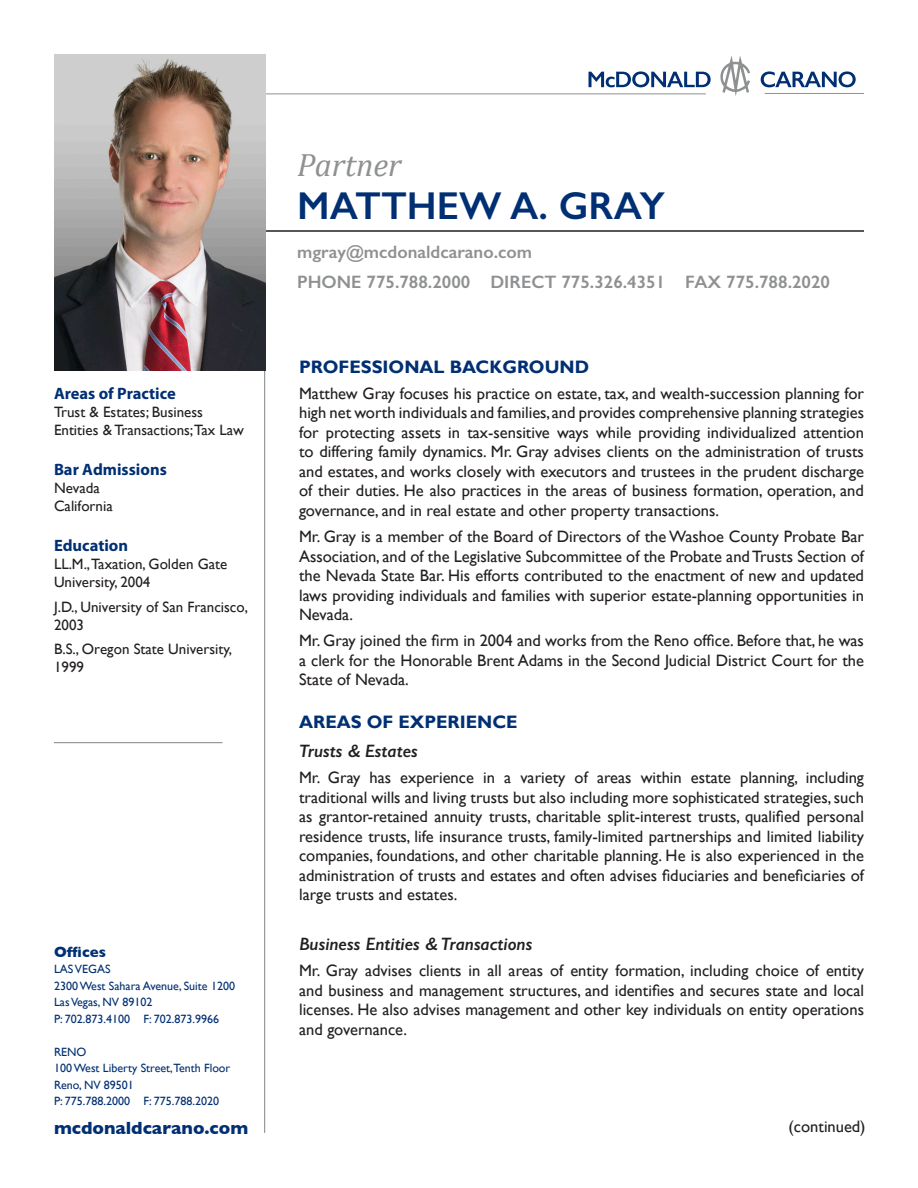
<style>
.page{position:relative;width:918px;height:1188px;background:#fff}
.page>*{position:absolute;margin:0;border:0;box-sizing:border-box;transform-origin:0 0}
.t1{font:600 39px "Gill Sans";color:#002f73}
.t2{font:italic 32.4px "Cambria";color:#8e9091}
.t3{font:600 18px "Gill Sans";color:#8e9091}
.Header_2_after_HA{font:italic 600 18px "Gill Sans";color:#231f20}
.Header_1{font:700 18px "Gill Sans";color:#002f73}
.t4{font:700 18px "Gill Sans";color:#002f73}
.Body_Text{font:16.5px/19.5px "Gill Sans";color:#231f20;text-align:justify}
.Sidebar_Text{font:700 16.5px "Myriad Pro";color:#002f73}
.Sidebar_Text-2{font:15px/18px "Gill Sans";color:#231f20}
.t5{font:700 15px "Gill Sans";color:#002f73}
.t6{font:12px "Gill Sans";color:#002f73}
</style>
<div class="page">
<hr style="left:63px;top:230px;width:801px;height:2px;background:#231f20">
<hr style="left:264px;top:365px;width:1px;height:768px;background:#8e9091">
<hr style="left:54px;top:742px;width:168px;height:1px;background:#8e9091">
<svg style="left:589px;top:71px;width:122px;height:16px"></svg>
<svg style="left:761px;top:71px;width:95px;height:16px"></svg>
<hr style="left:198px;top:94px;width:508px;height:1px;background:#8e9091">
<hr style="left:765px;top:93px;width:99px;height:1px;background:#8e9091">
<svg style="left:720px;top:56px;width:30px;height:40px"></svg>
<img style="left:54px;top:54px;width:211px;height:317px">
<p class="t2" style="left:297px;top:142px;width:106px">Partner</p>
<p class="t1" style="left:297px;top:182px;width:369px">MATTHEW A. GRAY</p>
<p class="t3" style="left:297px;top:241px;width:236px">mgray@mcdonaldcarano.com</p>
<p class="t3" style="left:297px;top:271px;width:534px">PHONE 775.788.2000 DIRECT 775.326.4351 FAX 775.788.2020</p>
<p class="Header_1" style="left:299px;top:356px;width:292px">PROFESSIONAL BACKGROUND</p>
<p class="Body_Text" style="left:299px;top:383px;width:566px">Matthew Gray focuses his practice on estate, tax, and wealth-succession planning for high net worth individuals and families, and provides comprehensive planning strategies for protecting assets in tax-sensitive ways while providing individualized attention to differing family dynamics. Mr. Gray advises clients on the administration of trusts and estates, and works closely with executors and trustees in the prudent discharge of their duties. He also practices in the areas of business formation, operation, and governance, and in real estate and other property transactions.</p>
<p class="Body_Text" style="left:299px;top:527px;width:566px">Mr. Gray is a member of the Board of Directors of the Washoe County Probate Bar Association, and of the Legislative Subcommittee of the Probate and Trusts Section of the Nevada State Bar. His efforts contributed to the enactment of new and updated laws providing individuals and families with superior estate-planning opportunities in Nevada.</p>
<p class="Body_Text" style="left:299px;top:631px;width:566px">Mr. Gray joined the firm in 2004 and works from the Reno office. Before that, he was a clerk for the Honorable Brent Adams in the Second Judicial District Court for the State of Nevada.</p>
<p class="Header_1" style="left:299px;top:712px;width:220px">AREAS OF EXPERIENCE</p>
<p class="Header_2_after_HA" style="left:299px;top:740px;width:120px">Trusts &amp; Estates</p>
<p class="Body_Text" style="left:299px;top:768px;width:566px">Mr. Gray has experience in a variety of areas within estate planning, including traditional wills and living trusts but also including more sophisticated strategies, such as grantor-retained annuity trusts, charitable split-interest trusts, qualified personal residence trusts, life insurance trusts, family-limited partnerships and limited liability companies, foundations, and other charitable planning. He is also experienced in the administration of trusts and estates and often advises fiduciaries and beneficiaries of large trusts and estates.</p>
<p class="Header_2_after_HA" style="left:299px;top:933px;width:235px">Business Entities &amp; Transactions</p>
<p class="Body_Text" style="left:299px;top:961px;width:566px">Mr. Gray advises clients in all areas of entity formation, including choice of entity and business and management structures, and identifies and secures state and local licenses. He also advises management and other key individuals on entity operations and governance.</p>
<p class="Sidebar_Text" style="left:54px;top:382px;width:123px">Areas of Practice</p>
<p class="Sidebar_Text-2" style="left:54px;top:403px;width:191px">Trust &amp; Estates; Business<br>Entities &amp; Transactions; Tax Law</p>
<p class="Sidebar_Text" style="left:54px;top:458px;width:114px">Bar Admissions</p>
<p class="Sidebar_Text-2" style="left:54px;top:479px;width:60px">Nevada<br>California</p>
<p class="Sidebar_Text" style="left:54px;top:534px;width:76px">Education</p>
<p class="Sidebar_Text-2" style="left:54px;top:555px;width:175px">LL.M., Taxation, Golden Gate<br>University, 2004</p>
<p class="Sidebar_Text-2" style="left:54px;top:597px;width:196px">J.D., University of San Francisco,<br>2003</p>
<p class="Sidebar_Text-2" style="left:54px;top:640px;width:180px">B.S., Oregon State University,<br>1999</p>
<p class="t5" style="left:54px;top:940px;width:53px">Offices</p>
<p class="t6" style="left:54px;top:962px;width:58px">LAS VEGAS</p>
<p class="t6" style="left:54px;top:979px;width:183px">2300 West Sahara Avenue, Suite 1200</p>
<p class="t6" style="left:54px;top:995px;width:100px">Las Vegas, NV 89102</p>
<p class="t6" style="left:54px;top:1012px;width:167px">P: 702.873.4100 F: 702.873.9966</p>
<p class="t6" style="left:54px;top:1045px;width:34px">RENO</p>
<p class="t6" style="left:54px;top:1061px;width:178px">100 West Liberty Street,Tenth Floor</p>
<p class="t6" style="left:54px;top:1078px;width:81px">Reno, NV 89501</p>
<p class="t6" style="left:54px;top:1094px;width:167px">P: 775.788.2000 F: 775.788.2020</p>
<p class="t4" style="left:54px;top:1113px;width:196px">mcdonaldcarano.com</p>
<p class="Body_Text" style="left:789px;top:1117px;width:79px">(continued)</p>
</div>
